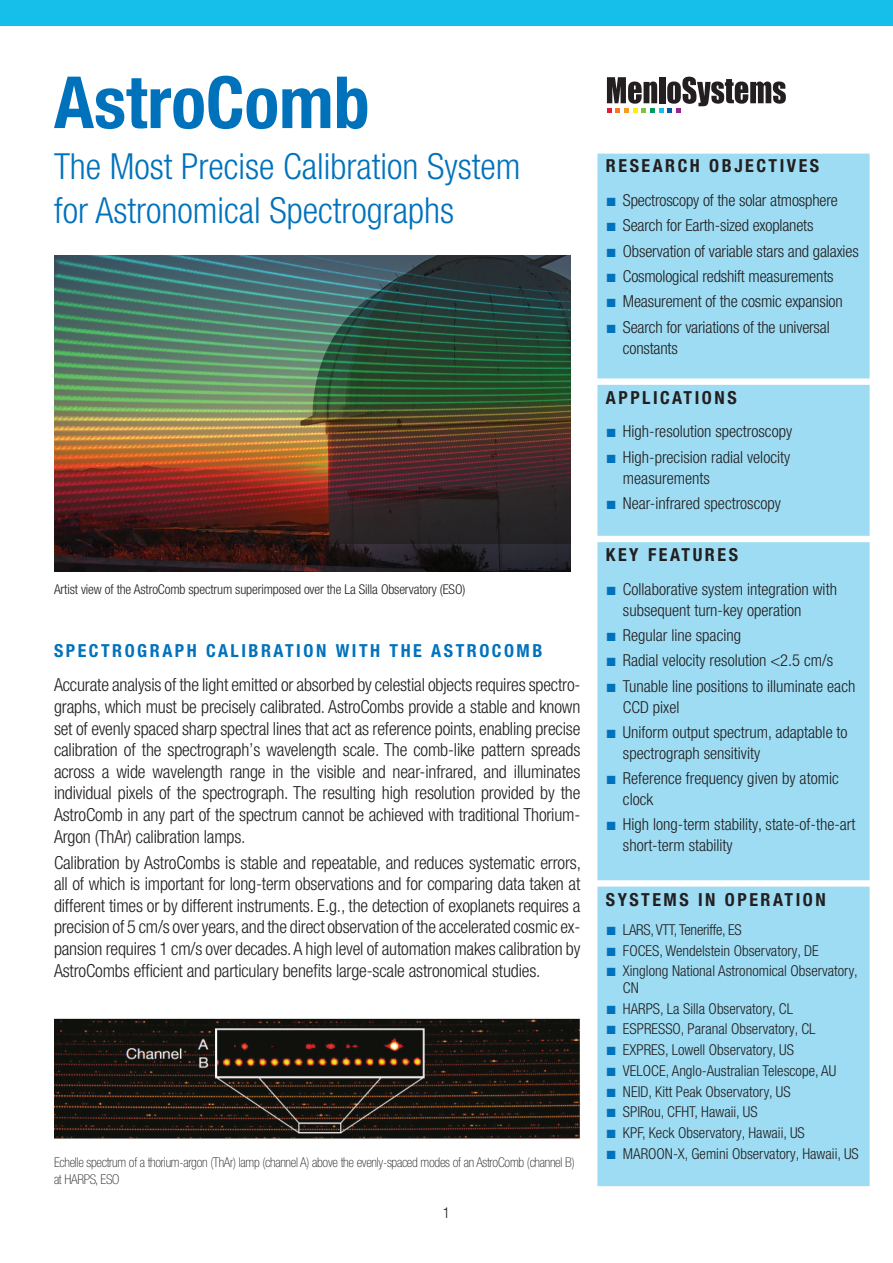
<style>
.page{position:relative;width:893px;height:1263px;background:#fff}
.page>*{position:absolute;margin:0;border:0;box-sizing:border-box;transform-origin:0 0}
.t1{font:700 condensed 72px "Helvetica Neue LT Pro";color:#0072bc}
.t2{font:300 condensed 36px/43.2px "Helvetica Neue LT Pro";color:#0072bc}
.t3{font:300 condensed 18px/21.6px "Helvetica Neue LT Pro";letter-spacing:-.01em;color:#231f20;text-align:justify}
.t4{font:700 condensed 18px "Helvetica Neue LT Pro";letter-spacing:.14em;color:#231f20}
.t5{font:700 condensed 18px "Helvetica Neue LT Pro";letter-spacing:.14em;color:#0072bc}
.t6{font:300 condensed 16.5px/21px "Helvetica Neue LT Pro";color:#231f20}
.t7{font:300 condensed 15px/16.5px "Helvetica Neue LT Pro";color:#231f20}
.t8{font:300 condensed 15px "Helvetica Neue LT Pro";letter-spacing:-.02em;color:#231f20}
.t9{font:100 condensed 13.5px/16.2px "Helvetica Neue LT Pro";letter-spacing:-.02em;color:#231f20}
.t10{font:300 condensed 13.5px "Helvetica Neue LT Pro";letter-spacing:-.01em;color:#231f20}
.s1{font-family:"Times New Roman";font-weight:400;font-stretch:normal;font-size:18px;color:#0072bc}
</style>
<div class="page">
<img style="left:54px;top:1018px;width:526px;height:121px">
<div style="left:0;top:0;width:893px;height:26px;background:#15bfe9"></div>
<svg style="left:607px;top:77px;width:179px;height:36px"></svg>
<div style="left:597px;top:154px;width:273px;height:1032px;background:#9ddcf3"></div>
<img style="left:54px;top:255px;width:516px;height:317px">
<h1 class="t1" style="left:54px;top:59px;width:317px">AstroComb</h1>
<h2 class="t2" style="left:54px;top:145px;width:468px">The Most Precise Calibration System for Astronomical Spectrographs</h2>
<p class="t10" style="left:54px;top:582px;width:413px">Artist view of the AstroComb spectrum superimposed over the La Silla Observatory (ESO)</p>
<p class="t5" style="left:54px;top:640px;width:490px">SPECTROGRAPH CALIBRATION WITH THE ASTROCOMB</p>
<p class="t3" style="left:54px;top:674px;width:528px">Accurate analysis of the light emitted or absorbed by celestial objects requires spectro&shy;graphs, which must be precisely calibrated. AstroCombs provide a stable and known set of evenly spaced sharp spectral lines that act as reference points, enabling precise calibration of the spectrograph’s wavelength scale. The comb-like pattern spreads across a wide wavelength range in the visible and near-infrared, and illuminates individual pixels of the spectrograph. The resulting high resolution provided by the AstroComb in any part of the spectrum cannot be achieved with traditional Thorium-Argon (ThAr) calibration lamps.</p>
<p class="t3" style="left:54px;top:851px;width:529px">Calibration by AstroCombs is stable and repeatable, and reduces systematic errors, all of which is important for long-term observations and for comparing data taken at different times or by different instruments. E.g., the detection of exoplanets requires a precision of 5 cm/s over years, and the direct observation of the accelerated cosmic ex&shy;pansion requires 1 cm/s over decades. A high level of automation makes calibration by AstroCombs efficient and particulary benefits large-scale astronomical studies.</p>
<p class="t9" style="left:54px;top:1154px;width:522px">Echelle spectrum of a thorium-argon (ThAr) lamp (channel A) above the evenly-spaced modes of an AstroComb (channel B) at HARPS, ESO</p>
<p class="t7" style="left:443px;top:1205px;width:9px">1</p>
<p class="t4" style="left:606px;top:155px;width:215px">RESEARCH OBJECTIVES</p>
<p class="t6" style="left:606px;top:190px;width:233px"><span class="s1">■</span> Spectroscopy of the solar atmosphere</p>
<p class="t6" style="left:606px;top:215px;width:209px"><span class="s1">■</span> Search for Earth-sized exoplanets</p>
<p class="t6" style="left:606px;top:240px;width:254px"><span class="s1">■</span> Observation of variable stars and galaxies</p>
<p class="t6" style="left:606px;top:266px;width:229px"><span class="s1">■</span> Cosmological redshift measurements</p>
<p class="t6" style="left:606px;top:291px;width:238px"><span class="s1">■</span> Measurement of the cosmic expansion</p>
<p class="t6" style="left:623px;top:316px;width:208px;text-indent:-17px"><span class="s1">■</span> Search for variations of the universal constants</p>
<p class="t4" style="left:606px;top:386px;width:132px">APPLICATIONS</p>
<p class="t6" style="left:606px;top:421px;width:188px"><span class="s1">■</span> High-resolution spectroscopy</p>
<p class="t6" style="left:623px;top:446px;width:169px;text-indent:-17px"><span class="s1">■</span> High-precision radial velocity measurements</p>
<p class="t6" style="left:606px;top:492px;width:176px"><span class="s1">■</span> Near-infrared spectroscopy</p>
<p class="t4" style="left:606px;top:544px;width:134px">KEY FEATURES</p>
<p class="t6" style="left:623px;top:578px;width:216px;text-indent:-17px"><span class="s1">■</span> Collaborative system integration with subsequent turn-key operation</p>
<p class="t6" style="left:606px;top:625px;width:137px"><span class="s1">■</span> Regular line spacing</p>
<p class="t6" style="left:606px;top:650px;width:229px"><span class="s1">■</span> Radial velocity resolution &lt;2.5 cm/s</p>
<p class="t6" style="left:623px;top:675px;width:234px;text-indent:-17px"><span class="s1">■</span> Tunable line positions to illuminate each<br>CCD pixel</p>
<p class="t6" style="left:623px;top:721px;width:226px;text-indent:-17px"><span class="s1">■</span> Uniform output spectrum, adaptable to spectrograph sensitivity</p>
<p class="t6" style="left:623px;top:768px;width:217px;text-indent:-17px"><span class="s1">■</span> Reference frequency given by atomic clock</p>
<p class="t6" style="left:623px;top:814px;width:234px;text-indent:-17px"><span class="s1">■</span> High long-term stability, state-of-the-art short-term stability</p>
<p class="t4" style="left:606px;top:888px;width:221px">SYSTEMS IN OPERATION</p>
<p class="t8" style="left:606px;top:921px;width:137px"><span class="s1">■</span> LARS, VTT, Teneriffe, ES</p>
<p class="t7" style="left:606px;top:942px;width:214px"><span class="s1">■</span> FOCES, Wendelstein Observatory, DE</p>
<p class="t7" style="left:623px;top:962px;width:236px;text-indent:-17px"><span class="s1">■</span> Xinglong National Astronomical Observatory,<br>CN</p>
<p class="t7" style="left:606px;top:1000px;width:189px"><span class="s1">■</span> HARPS, La Silla Observatory, CL</p>
<p class="t7" style="left:606px;top:1020px;width:211px"><span class="s1">■</span> ESPRESSO, Paranal Observatory, CL</p>
<p class="t7" style="left:606px;top:1041px;width:189px"><span class="s1">■</span> EXPRES, Lowell Observatory, US</p>
<p class="t7" style="left:606px;top:1062px;width:232px"><span class="s1">■</span> VELOCE, Anglo-Australian Telescope, AU</p>
<p class="t7" style="left:606px;top:1083px;width:186px"><span class="s1">■</span> NEID, Kitt Peak Observatory, US</p>
<p class="t7" style="left:606px;top:1103px;width:153px"><span class="s1">■</span> SPIRou, CFHT, Hawaii, US</p>
<p class="t7" style="left:606px;top:1124px;width:200px"><span class="s1">■</span> KPF, Keck Observatory, Hawaii, US</p>
<p class="t7" style="left:606px;top:1145px;width:254px"><span class="s1">■</span> MAROON-X, Gemini Observatory, Hawaii, US</p>
</div>
